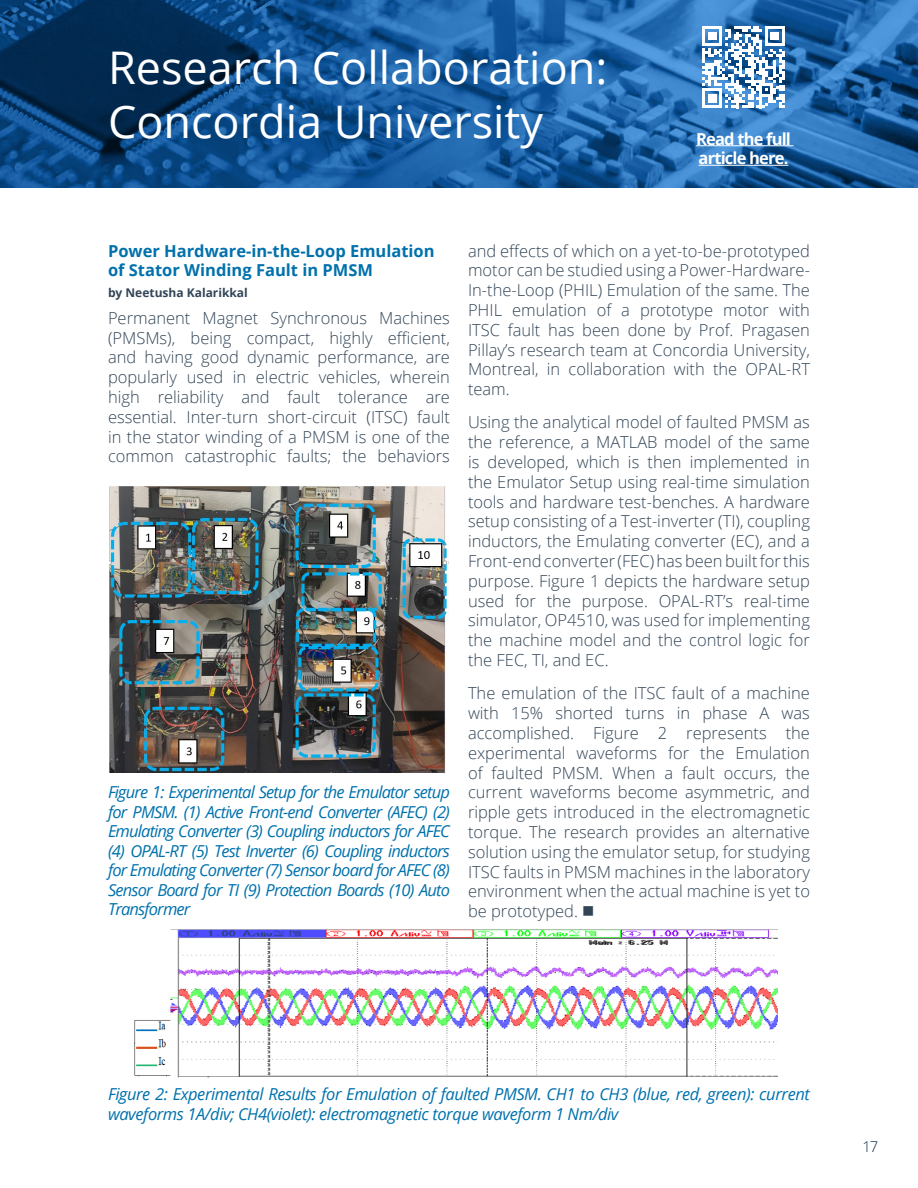
<style>
.page{position:relative;width:918px;height:1188px;background:#fff}
.page>*{position:absolute;margin:0;border:0;box-sizing:border-box;transform-origin:0 0}
.Title_-_white{font:45px "Open Sans";color:#fff}
.paragraph{font:300 16.5px/19.8px "Open Sans";color:#324557;text-align:justify}
.caption_3__figure{font:italic 16.5px/19.5px "Open Sans";letter-spacing:-.025em;color:#0071ac;text-align:justify}
.subtitle{font:700 16.5px/19.5px "Open Sans";color:#0071ac}
.caption_3__figure-2{font:700 16.5px/19.5px "Open Sans";letter-spacing:-.05em;color:#fff}
.t1{font:300 14.85px "Open Sans";color:#093152}
.t2{font:700 12px "Open Sans";color:#324557}
</style>
<div class="page">
<img style="left:0;top:0;width:918px;height:187px">
<hr style="left:696px;top:145px;width:98px;height:1px;background:#fff">
<hr style="left:699px;top:165px;width:89px;height:1px;background:#fff">
<img style="left:110px;top:487px;width:338px;height:285px">
<img style="left:134px;top:929px;width:644px;height:149px">
<svg style="left:702px;top:26px;width:83px;height:82px"></svg>
<p class="Title_-_white" style="left:108px;top:37px;width:501px">Research Collaboration:</p>
<p class="Title_-_white" style="left:108px;top:91px;width:437px">Concordia University</p>
<p class="caption_3__figure-2" style="left:696px;top:128px;width:96px">Read the full article here.</p>
<p class="subtitle" style="left:108px;top:240px;width:328px">Power Hardware-in-the-Loop Emulation of Stator Winding Fault in PMSM</p>
<p class="t2" style="left:108px;top:284px;width:141px">by Neetusha Kalarikkal</p>
<p class="paragraph" style="left:108px;top:307px;width:344px">Permanent Magnet Synchronous Machines (PMSMs), being compact, highly efficient, and having good dynamic performance, are popularly used in electric vehicles, wherein high reliability and fault tolerance are essential. Inter-turn short-circuit (ITSC) fault in the stator winding of a PMSM is one of the common catastrophic faults; the behaviors</p>
<p class="caption_3__figure" style="left:108px;top:782px;width:343px">Figure 1: Experimental Setup for the Emulator setup for PMSM. (1) Active Front-end Converter (AFEC) (2)<br>Emulating Converter (3) Coupling inductors for AFEC (4) OPAL-RT (5) Test Inverter (6) Coupling inductors for Emulating Converter (7) Sensor board for AFEC (8)<br>Sensor Board for TI (9) Protection Boards (10) Auto Transformer</p>
<p class="paragraph" style="left:468px;top:240px;width:344px">and effects of which on a yet-to-be-prototyped motor can be studied using a Power-Hardware-In-the-Loop (PHIL) Emulation of the same. The PHIL emulation of a prototype motor with ITSC fault has been done by Prof. Pragasen Pillay’s research team at Concordia University, Montreal, in collaboration with the OPAL-RT team.</p>
<p class="paragraph" style="left:468px;top:412px;width:344px">Using the analytical model of faulted PMSM as the reference, a MATLAB model of the same is developed, which is then implemented in the Emulator Setup using real-time simulation tools and hardware test-benches. A hardware setup consisting of a Test-inverter (TI), coupling inductors, the Emulating converter (EC), and a Front-end converter (FEC) has been built for this purpose. Figure 1 depicts the hardware setup used for the purpose. OPAL-RT’s real-time simulator, OP4510, was used for implementing the machine model and the control logic for the FEC, TI, and EC.</p>
<p class="paragraph" style="left:468px;top:683px;width:344px">The emulation of the ITSC fault of a machine with 15% shorted turns in phase A was accomplished. Figure 2 represents the experimental waveforms for the Emulation of faulted PMSM. When a fault occurs, the current waveforms become asymmetric, and ripple gets introduced in the electromagnetic torque. The research provides an alternative solution using the emulator setup, for studying ITSC faults in PMSM machines in the laboratory environment when the actual machine is yet to be prototyped. ■</p>
<p class="caption_3__figure" style="left:108px;top:1084px;width:703px">Figure 2: Experimental Results for Emulation of faulted PMSM. CH1 to CH3 (blue, red, green): current waveforms 1A/div; CH4(violet): electromagnetic torque waveform 1 Nm/div</p>
<p class="t1" style="left:862px;top:1136px;width:17px">17</p>
</div>
